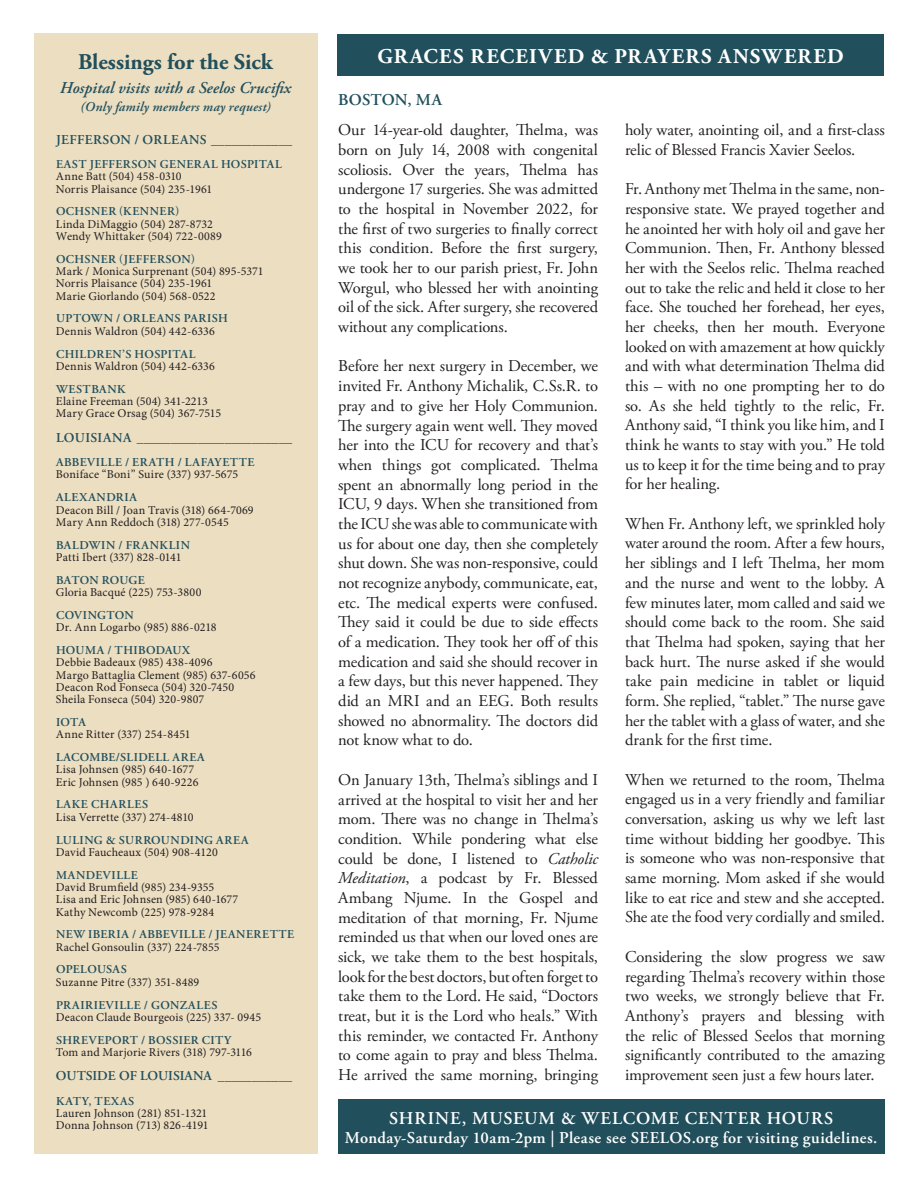
<style>
.page{position:relative;width:918px;height:1188px;background:#fff}
.page>*{position:absolute;margin:0;border:0;box-sizing:border-box;transform-origin:0 0}
.t1{font:700 22.5px "Adobe Garamond Pro";color:#214f5c}
.t2{font:700 21px "Adobe Garamond Pro";letter-spacing:.06em;color:#fff}
.t3{font:600 18px "Adobe Garamond Pro";letter-spacing:.05em;color:#fff}
.t4{font:16.5px/19.6px "Adobe Garamond Pro";letter-spacing:-.01em;color:#231f20;text-align:justify}
.t5{font:600 16.5px "Adobe Garamond Pro";letter-spacing:.025em;color:#fff}
.t6{font:italic 600 16.5px "Adobe Garamond Pro";color:#214f5c}
.t7{font:600 16.5px "Adobe Garamond Pro";letter-spacing:.01em;color:#214f5c}
.t8{font:600 13.5px "Adobe Garamond Pro";letter-spacing:.015em;color:#214f5c}
.t9{font:italic 600 13.5px "Adobe Garamond Pro";letter-spacing:.015em;color:#214f5c}
.t10{font:600 13.5px "Adobe Garamond Pro";letter-spacing:.035em;color:#214f5c}
.t11{font:12px/12.3px "Minion Pro";letter-spacing:.015em;color:#231f20}
.t12{font:600 12px "Adobe Garamond Pro";letter-spacing:.04em;color:#214f5c}
.t13{font:600 12px "Adobe Garamond Pro";letter-spacing:.065em;color:#214f5c}
.t14{font:600 12px "Adobe Garamond Pro";letter-spacing:.06em;color:#214f5c}
.t15{font:600 12px "Adobe Garamond Pro";letter-spacing:.015em;color:#214f5c}
.t16{font:600 12px "Adobe Garamond Pro";letter-spacing:.02em;color:#214f5c}
.s1{font-style:italic}
</style>
<div class="page">
<div style="left:338px;top:1099px;width:547px;height:55px;background:#214f5c"></div>
<div style="left:34px;top:34px;width:283px;height:1120px;background:#ecdec1"></div>
<div style="left:337px;top:34px;width:547px;height:42px;background:#214f5c"></div>
<h1 class="t1" style="left:78px;top:48px;width:196px">Blessings for the Sick</h1>
<p class="t6" style="left:60px;top:78px;width:233px">Hospital visits with a Seelos Crucifix</p>
<p class="t9" style="left:81px;top:99px;width:192px">(Only family members may request)</p>
<p class="t10" style="left:56px;top:132px;width:238px">JEFFERSON / ORLEANS ____________</p>
<p class="t12" style="left:56px;top:157px;width:227px">EAST JEFFERSON GENERAL HOSPITAL</p>
<p class="t11" style="left:56px;top:170px;width:158px">Anne Batt (504) 458-0310<br>Norris Plaisance (504) 235-1961</p>
<p class="t12" style="left:56px;top:204px;width:125px">OCHSNER (KENNER)</p>
<p class="t11" style="left:56px;top:218px;width:167px">Linda DiMaggio (504) 287-8732<br>Wendy Whittaker (504) 722-0089</p>
<p class="t12" style="left:56px;top:252px;width:140px">OCHSNER (JEFFERSON)</p>
<p class="t11" style="left:56px;top:265px;width:209px">Mark / Monica Surprenant (504) 895-5371<br>Norris Plaisance (504) 235-1961<br>Marie Giorlando (504) 568-0522</p>
<p class="t12" style="left:56px;top:312px;width:173px">UPTOWN / ORLEANS PARISH</p>
<p class="t11" style="left:56px;top:325px;width:160px">Dennis Waldron (504) 442-6336</p>
<p class="t12" style="left:56px;top:347px;width:141px">CHILDREN’S HOSPITAL</p>
<p class="t11" style="left:56px;top:360px;width:160px">Dennis Waldron (504) 442-6336</p>
<p class="t12" style="left:56px;top:382px;width:71px">WESTBANK</p>
<p class="t11" style="left:56px;top:395px;width:167px">Elaine Freeman (504) 341-2213<br>Mary Grace Orsag (504) 367-7515</p>
<p class="t8" style="left:56px;top:430px;width:238px">LOUISIANA _______________________</p>
<p class="t12" style="left:56px;top:455px;width:200px">ABBEVILLE / ERATH / LAFAYETTE</p>
<p class="t11" style="left:56px;top:469px;width:184px">Boniface “Boni” Suire (337) 937-5675</p>
<p class="t13" style="left:56px;top:490px;width:83px">ALEXANDRIA</p>
<p class="t11" style="left:56px;top:504px;width:199px">Deacon Bill / Joan Travis (318) 664-7069<br>Mary Ann Reddoch (318) 277-0545</p>
<p class="t12" style="left:56px;top:538px;width:136px">BALDWIN / FRANKLIN</p>
<p class="t11" style="left:56px;top:551px;width:127px">Patti Ibert (337) 828-0141</p>
<p class="t15" style="left:56px;top:573px;width:90px">BATON ROUGE</p>
<p class="t11" style="left:56px;top:586px;width:147px">Gloria Bacqué (225) 753-3800</p>
<p class="t16" style="left:56px;top:608px;width:79px">COVINGTON</p>
<p class="t11" style="left:56px;top:621px;width:162px">Dr. Ann Logarbo (985) 886-0218</p>
<p class="t12" style="left:56px;top:643px;width:135px">HOUMA / THIBODAUX</p>
<p class="t11" style="left:56px;top:656px;width:201px">Debbie Badeaux (985) 438-4096<br>Margo Battaglia Clement (985) 637-6056<br>Deacon Rod Fonseca (504) 320-7450<br>Sheila Fonseca (504) 320-9807</p>
<p class="t12" style="left:56px;top:715px;width:31px">IOTA</p>
<p class="t11" style="left:56px;top:728px;width:136px">Anne Ritter (337) 254-8451</p>
<p class="t12" style="left:56px;top:750px;width:150px">LACOMBE/SLIDELL AREA</p>
<p class="t11" style="left:56px;top:763px;width:144px">Lisa Johnsen (985) 640-1677<br>Eric Johnsen (985 ) 640-9226</p>
<p class="t14" style="left:56px;top:798px;width:94px">LAKE CHARLES</p>
<p class="t11" style="left:56px;top:811px;width:139px">Lisa Verrette (337) 274-4810</p>
<p class="t12" style="left:56px;top:833px;width:194px">LULING &amp; SURROUNDING AREA</p>
<p class="t11" style="left:56px;top:846px;width:164px">David Faucheaux (504) 908-4120</p>
<p class="t12" style="left:56px;top:868px;width:83px">MANDEVILLE</p>
<p class="t11" style="left:56px;top:881px;width:184px">David Brumfield (985) 234-9355<br>Lisa and Eric Johnsen (985) 640-1677<br>Kathy Newcomb (225) 978-9284</p>
<p class="t12" style="left:56px;top:928px;width:240px">NEW IBERIA / ABBEVILLE / JEANERETTE</p>
<p class="t11" style="left:56px;top:941px;width:165px">Rachel Gonsoulin (337) 224-7855</p>
<p class="t12" style="left:56px;top:963px;width:72px">OPELOUSAS</p>
<p class="t11" style="left:56px;top:976px;width:145px">Suzanne Pitre (337) 351-8489</p>
<p class="t12" style="left:56px;top:998px;width:163px">PRAIRIEVILLE / GONZALES</p>
<p class="t11" style="left:56px;top:1011px;width:207px">Deacon Claude Bourgeois (225) 337- 0945</p>
<p class="t12" style="left:56px;top:1033px;width:177px">SHREVEPORT / BOSSIER CITY</p>
<p class="t11" style="left:56px;top:1046px;width:198px">Tom and Marjorie Rivers (318) 797-3116</p>
<p class="t8" style="left:56px;top:1068px;width:238px">OUTSIDE OF LOUISIANA ___________</p>
<p class="t13" style="left:56px;top:1094px;width:80px">KATY, TEXAS</p>
<p class="t11" style="left:56px;top:1107px;width:154px">Lauren Johnson (281) 851-1321<br>Donna Johnson (713) 826-4191</p>
<p class="t2" style="left:378px;top:44px;width:468px">GRACES RECEIVED &amp; PRAYERS ANSWERED</p>
<p class="t7" style="left:338px;top:90px;width:105px">BOSTON, MA</p>
<p class="t4" style="left:338px;top:121px;width:261px">Our 14-year-old daughter, Thelma, was born on July 14, 2008 with congenital scoliosis. Over the years, Thelma has undergone 17 surgeries. She was admitted to the hospital in November 2022, for the first of two surgeries to finally correct this condition. Before the first surgery, we took her to our parish priest, Fr. John Worgul, who blessed her with anointing oil of the sick. After surgery, she recovered without any complications.</p>
<p class="t4" style="left:338px;top:357px;width:261px">Before her next surgery in December, we invited Fr. Anthony Michalik, C.Ss.R. to pray and to give her Holy Communion.<br>The surgery again went well. They moved her into the ICU for recovery and that’s when things got complicated. Thelma spent an abnormally long period in the ICU, 9 days. When she transitioned from the ICU she was able to communicate with us for about one day, then she completely shut down. She was non-responsive, could not recognize anybody, communicate, eat, etc. The medical experts were confused.<br>They said it could be due to side effects of a medication. They took her off of this medication and said she should recover in a few days, but this never happened. They did an MRI and an EEG. Both results showed no abnormality. The doctors did not know what to do.</p>
<p class="t4" style="left:338px;top:770px;width:261px">On January 13th, Thelma’s siblings and I arrived at the hospital to visit her and her mom. There was no change in Thelma’s condition. While pondering what else could be done, I listened to <span class="s1">Catholic Meditation</span>, a podcast by Fr. Blessed Ambang Njume. In the Gospel and meditation of that morning, Fr. Njume reminded us that when our loved ones are sick, we take them to the best hospitals, look for the best doctors, but often forget to take them to the Lord. He said, “Doctors treat, but it is the Lord who heals.” With this reminder, we contacted Fr. Anthony to come again to pray and bless Thelma.<br>He arrived the same morning, bringing</p>
<p class="t4" style="left:625px;top:121px;width:261px">holy water, anointing oil, and a first-class relic of Blessed Francis Xavier Seelos.</p>
<p class="t4" style="left:625px;top:180px;width:261px">Fr. Anthony met Thelma in the same, non&shy;responsive state. We prayed together and he anointed her with holy oil and gave her Communion. Then, Fr. Anthony blessed her with the Seelos relic. Thelma reached out to take the relic and held it close to her face. She touched her forehead, her eyes, her cheeks, then her mouth. Everyone looked on with amazement at how quickly and with what determination Thelma did this – with no one prompting her to do so. As she held tightly to the relic, Fr.<br>Anthony said, “I think you like him, and I think he wants to stay with you.” He told us to keep it for the time being and to pray for her healing.</p>
<p class="t4" style="left:625px;top:514px;width:261px">When Fr. Anthony left, we sprinkled holy water around the room. After a few hours, her siblings and I left Thelma, her mom and the nurse and went to the lobby. A few minutes later, mom called and said we should come back to the room. She said that Thelma had spoken, saying that her back hurt. The nurse asked if she would take pain medicine in tablet or liquid form. She replied, “tablet.” The nurse gave her the tablet with a glass of water, and she drank for the first time.</p>
<p class="t4" style="left:625px;top:770px;width:261px">When we returned to the room, Thelma engaged us in a very friendly and familiar conversation, asking us why we left last time without bidding her goodbye. This is someone who was non-responsive that same morning. Mom asked if she would like to eat rice and stew and she accepted.<br>She ate the food very cordially and smiled.</p>
<p class="t4" style="left:625px;top:947px;width:261px">Considering the slow progress we saw regarding Thelma’s recovery within those two weeks, we strongly believe that Fr.<br>Anthony’s prayers and blessing with the relic of Blessed Seelos that morning significantly contributed to the amazing improvement seen just a few hours later.</p>
<p class="t3" style="left:389px;top:1108px;width:445px">SHRINE, MUSEUM &amp; WELCOME CENTER HOURS</p>
<p class="t5" style="left:345px;top:1128px;width:534px">Monday-Saturday 10am-2pm | Please see SEELOS.org for visiting guidelines.</p>
</div>
